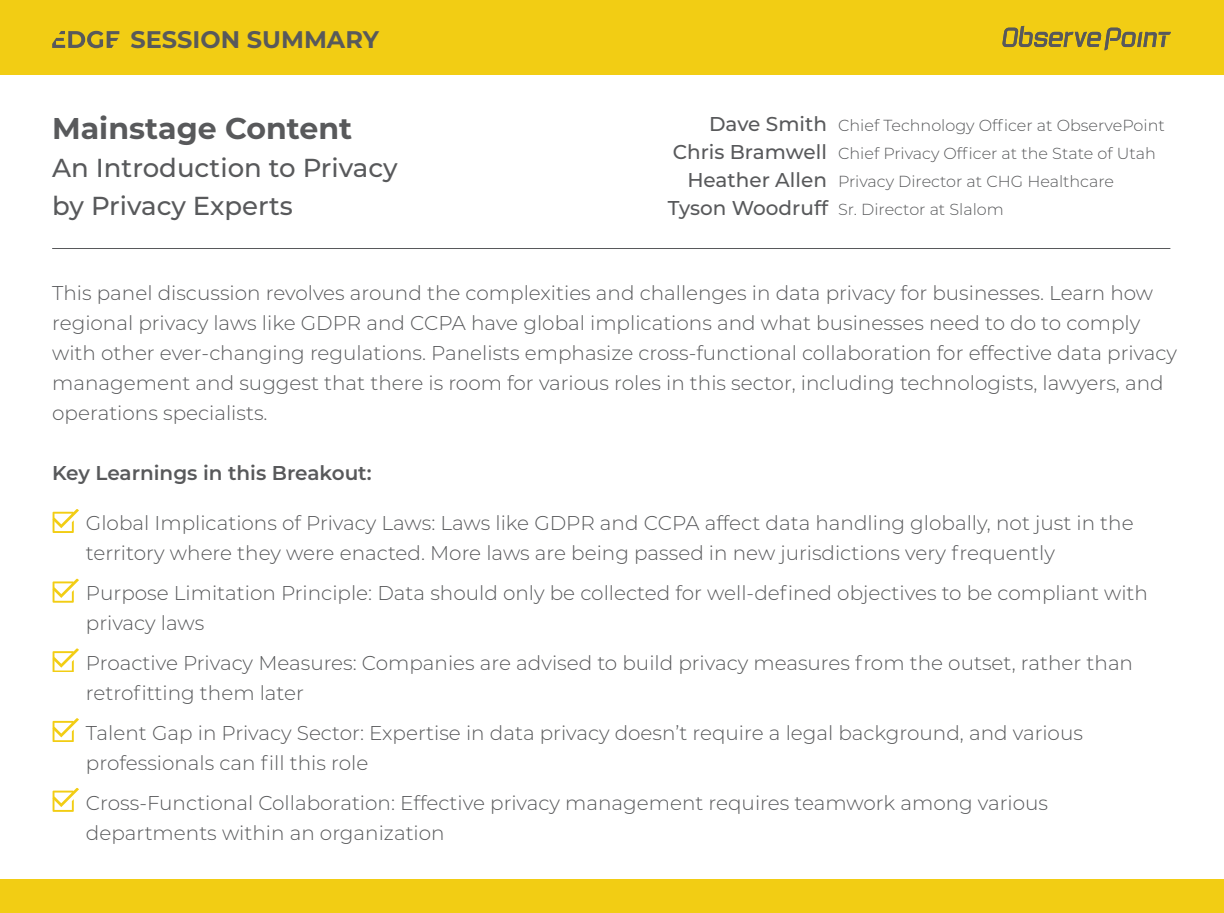
<style>
.page{position:relative;width:1224px;height:913px;background:#fff}
.page>*{position:absolute;margin:0;border:0;box-sizing:border-box;transform-origin:0 0}
.t1{font:700 30px "Montserrat";color:#58595b}
.t2{font:500 26px/38px "Montserrat";color:#58595b}
.t3{font:700 24px "Montserrat";color:#58595b}
.t4{font:300 20px/30px "Montserrat";color:#58595b}
.t5{font:600 20px "Montserrat";color:#58595b}
.t6{font:300 16px "Montserrat";color:#58595b}
.s1{font-weight:500;font-size:20px}
</style>
<div class="page">
<div style="left:0;top:0;width:1224px;height:74px;background:#f2cd14"></div>
<div style="left:0;top:879px;width:1224px;height:33px;background:#f2cd14"></div>
<svg style="left:1002px;top:26px;width:169px;height:24px"></svg>
<svg style="left:52px;top:31px;width:67px;height:17px"></svg>
<hr style="left:52px;top:248px;width:1118px;height:1px;background:#58595b">
<svg style="left:53px;top:509px;width:26px;height:23px"></svg>
<svg style="left:53px;top:578px;width:26px;height:24px"></svg>
<svg style="left:53px;top:648px;width:26px;height:23px"></svg>
<svg style="left:53px;top:718px;width:26px;height:23px"></svg>
<svg style="left:53px;top:788px;width:26px;height:23px"></svg>
<p class="t3" style="left:131px;top:22px;width:250px">SESSION SUMMARY</p>
<h1 class="t1" style="left:52px;top:107px;width:302px">Mainstage Content</h1>
<h2 class="t2" style="left:52px;top:148px;width:347px">An Introduction to Privacy by Privacy Experts</h2>
<p class="t6" style="left:709px;top:114px;width:457px"><span class="s1">Dave Smith</span> Chief Technology Officer at ObservePoint</p>
<p class="t6" style="left:673px;top:142px;width:485px"><span class="s1">Chris Bramwell</span> Chief Privacy Officer at the State of Utah</p>
<p class="t6" style="left:687px;top:170px;width:428px"><span class="s1">Heather Allen</span> Privacy Director at CHG Healthcare</p>
<p class="t6" style="left:668px;top:198px;width:337px"><span class="s1">Tyson Woodruff</span> Sr. Director at Slalom</p>
<p class="t4" style="left:52px;top:277px;width:1126px">This panel discussion revolves around the complexities and challenges in data privacy for businesses. Learn how regional privacy laws like GDPR and CCPA have global implications and what businesses need to do to comply with other ever-changing regulations. Panelists emphasize cross-functional collaboration for effective data privacy management and suggest that there is room for various roles in this sector, including technologists, lawyers, and operations specialists.</p>
<p class="t5" style="left:52px;top:458px;width:321px">Key Learnings in this Breakout:</p>
<p class="t4" style="left:86px;top:507px;width:1049px">Global Implications of Privacy Laws: Laws like GDPR and CCPA affect data handling globally, not just in the territory where they were enacted. More laws are being passed in new jurisdictions very frequently</p>
<p class="t4" style="left:86px;top:577px;width:1064px">Purpose Limitation Principle: Data should only be collected for well-defined objectives to be compliant with privacy laws</p>
<p class="t4" style="left:86px;top:647px;width:1049px">Proactive Privacy Measures: Companies are advised to build privacy measures from the outset, rather than retrofitting them later</p>
<p class="t4" style="left:86px;top:717px;width:999px">Talent Gap in Privacy Sector: Expertise in data privacy doesn’t require a legal background, and various professionals can fill this role</p>
<p class="t4" style="left:86px;top:787px;width:964px">Cross-Functional Collaboration: Effective privacy management requires teamwork among various departments within an organization</p>
</div>
